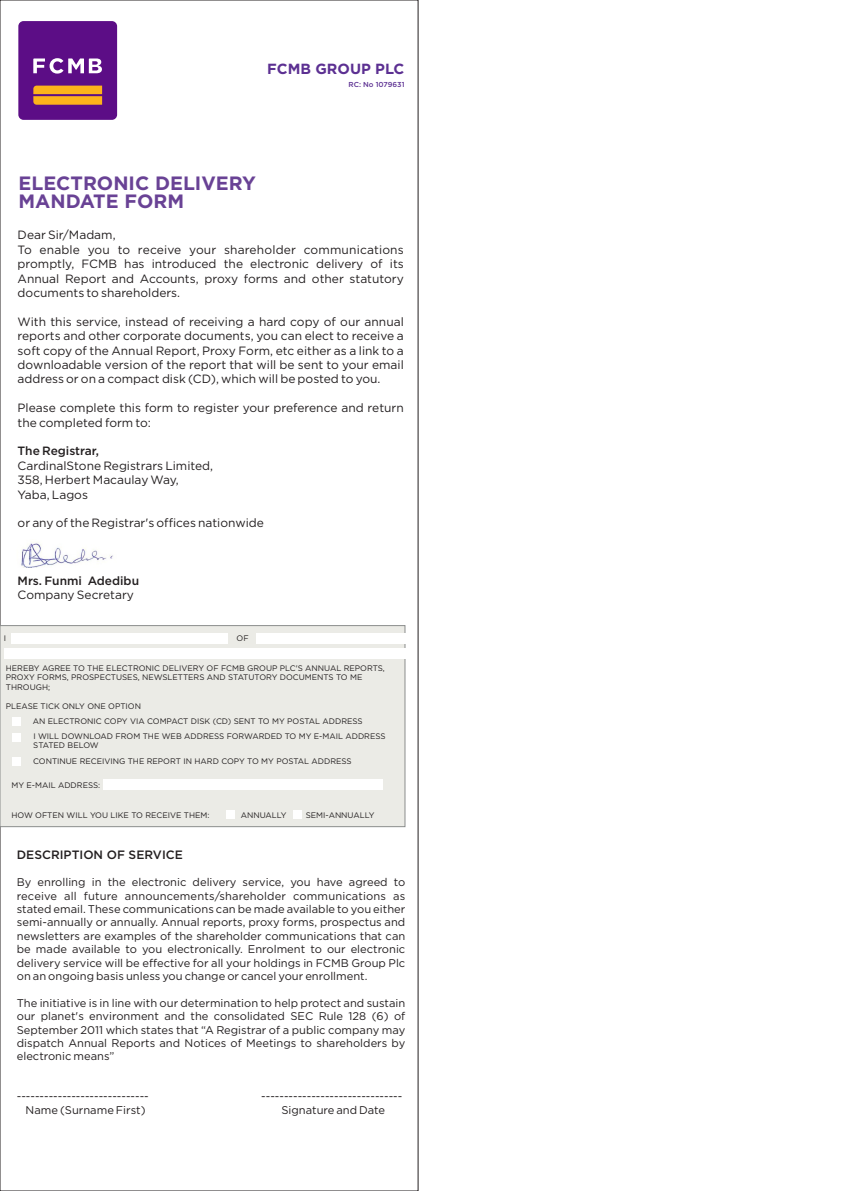
<style>
.page{position:relative;width:842px;height:1191px;background:#fff}
.page>*{position:absolute;margin:0;border:0;box-sizing:border-box;transform-origin:0 0}
.t1{font:700 19.3px/17.6px "Gotham";color:#694295}
.t2{font:700 14.7px "Gotham";color:#5c3092}
.t3{font:500 12.1px "Gotham";color:#231f20}
.t4{font:12px/14.4px "Gotham";color:#231f20}
.t5{font:500 12px "Gotham";color:#231f20}
.t6{font:11.2px/13.4px "Gotham";color:#231f20;text-align:justify}
.t7{font:8px/9.6px "Gotham";color:#231f20}
.t8{font:500 7.2px "Gotham";color:#5c3092}
</style>
<div class="page">
<img style="left:21px;top:543px;width:92px;height:25px">
<div style="left:0;top:625px;width:405px;height:202px;background:#ebebe6"></div>
<div style="left:11px;top:633px;width:216px;height:10px;background:#fff"></div>
<div style="left:256px;top:633px;width:157px;height:10px;background:#fff"></div>
<div style="left:12px;top:717px;width:9px;height:9px;background:#fff"></div>
<div style="left:12px;top:733px;width:9px;height:8px;background:#fff"></div>
<div style="left:103px;top:779px;width:280px;height:11px;background:#fff"></div>
<div style="left:4px;top:648px;width:410px;height:10px;background:#fff"></div>
<div style="left:12px;top:757px;width:9px;height:9px;background:#fff"></div>
<div style="left:226px;top:810px;width:9px;height:9px;background:#fff"></div>
<div style="left:293px;top:810px;width:9px;height:9px;background:#fff"></div>
<div style="left:18px;top:21px;width:99px;height:99px;background:#5c0d86;border-radius:5px"></div>
<svg style="left:33px;top:58px;width:69px;height:16px"></svg>
<svg style="left:33px;top:86px;width:69px;height:19px"></svg>
<h2 class="t2" style="left:267px;top:63px;width:139px">FCMB GROUP PLC</h2>
<p class="t8" style="left:349px;top:82px;width:57px">RC: No 1079631</p>
<h1 class="t1" style="left:19px;top:175px;width:239px">ELECTRONIC DELIVERY<br>MANDATE FORM</h1>
<p class="t4" style="left:18px;top:228px;width:388px">Dear Sir/Madam,<br>To enable you to receive your shareholder communications promptly, FCMB has introduced the electronic delivery of its Annual Report and Accounts, proxy forms and other statutory documents to shareholders.</p>
<p class="t4" style="left:18px;top:315px;width:388px;text-align:justify">With this service, instead of receiving a hard copy of our annual reports and other corporate documents, you can elect to receive a soft copy of the Annual Report, Proxy Form, etc either as a link to a downloadable version of the report that will be sent to your email address or on a compact disk (CD), which will be posted to you.</p>
<p class="t4" style="left:18px;top:401px;width:388px">Please complete this form to register your preference and return the completed form to:</p>
<p class="t5" style="left:18px;top:446px;width:83px">The Registrar,</p>
<p class="t4" style="left:18px;top:459px;width:197px">CardinalStone Registrars Limited,<br>358, Herbert Macaulay Way,<br>Yaba, Lagos</p>
<p class="t4" style="left:18px;top:516px;width:248px">or any of the Registrar's offices nationwide</p>
<p class="t5" style="left:18px;top:575px;width:123px">Mrs. Funmi Adedibu</p>
<p class="t4" style="left:18px;top:588px;width:118px">Company Secretary</p>
<p class="t7" style="left:4px;top:634px;width:4px">I</p>
<p class="t7" style="left:237px;top:634px;width:14px">OF</p>
<p class="t7" style="left:6px;top:663px;width:381px">HEREBY AGREE TO THE ELECTRONIC DELIVERY OF FCMB GROUP PLC'S ANNUAL REPORTS,<br>PROXY FORMS, PROSPECTUSES, NEWSLETTERS AND STATUTORY DOCUMENTS TO ME<br>THROUGH;</p>
<p class="t7" style="left:33px;top:699px;width:354px;line-height:14.8px;text-indent:-27px">PLEASE TICK ONLY ONE OPTION<br>AN ELECTRONIC COPY VIA COMPACT DISK (CD) SENT TO MY POSTAL ADDRESS<br>I WILL DOWNLOAD FROM THE WEB ADDRESS FORWARDED TO MY E-MAIL ADDRESS</p>
<p class="t7" style="left:33px;top:738px;width:320px;line-height:16.1px">STATED BELOW<br>CONTINUE RECEIVING THE REPORT IN HARD COPY TO MY POSTAL ADDRESS</p>
<p class="t7" style="left:11px;top:781px;width:90px">MY E-MAIL ADDRESS:</p>
<p class="t7" style="left:11px;top:811px;width:200px">HOW OFTEN WILL YOU LIKE TO RECEIVE THEM:</p>
<p class="t7" style="left:241px;top:811px;width:47px">ANNUALLY</p>
<p class="t7" style="left:306px;top:811px;width:70px">SEMI-ANNUALLY</p>
<p class="t3" style="left:17px;top:849px;width:168px">DESCRIPTION OF SERVICE</p>
<p class="t6" style="left:17px;top:876px;width:390px">By enrolling in the electronic delivery service, you have agreed to receive all future announcements/shareholder communications as stated email. These communications can be made available to you either semi-annually or annually. Annual reports, proxy forms, prospectus and newsletters are examples of the shareholder communications that can be made available to you electronically. Enrolment to our electronic delivery service will be effective for all your holdings in FCMB Group Plc on an ongoing basis unless you change or cancel your enrollment.</p>
<p class="t6" style="left:17px;top:996px;width:390px">The initiative is in line with our determination to help protect and sustain our planet's environment and the consolidated SEC Rule 128 (6) of September 2011 which states that “A Registrar of a public company may dispatch Annual Reports and Notices of Meetings to shareholders by electronic means”</p>
<p class="t6" style="left:17px;top:1090px;width:133px">-----------------------------</p>
<p class="t6" style="left:261px;top:1090px;width:143px">-------------------------------</p>
<p class="t6" style="left:26px;top:1103px;width:121px">Name (Surname First)</p>
<p class="t6" style="left:281px;top:1103px;width:105px">Signature and Date</p>
</div>
